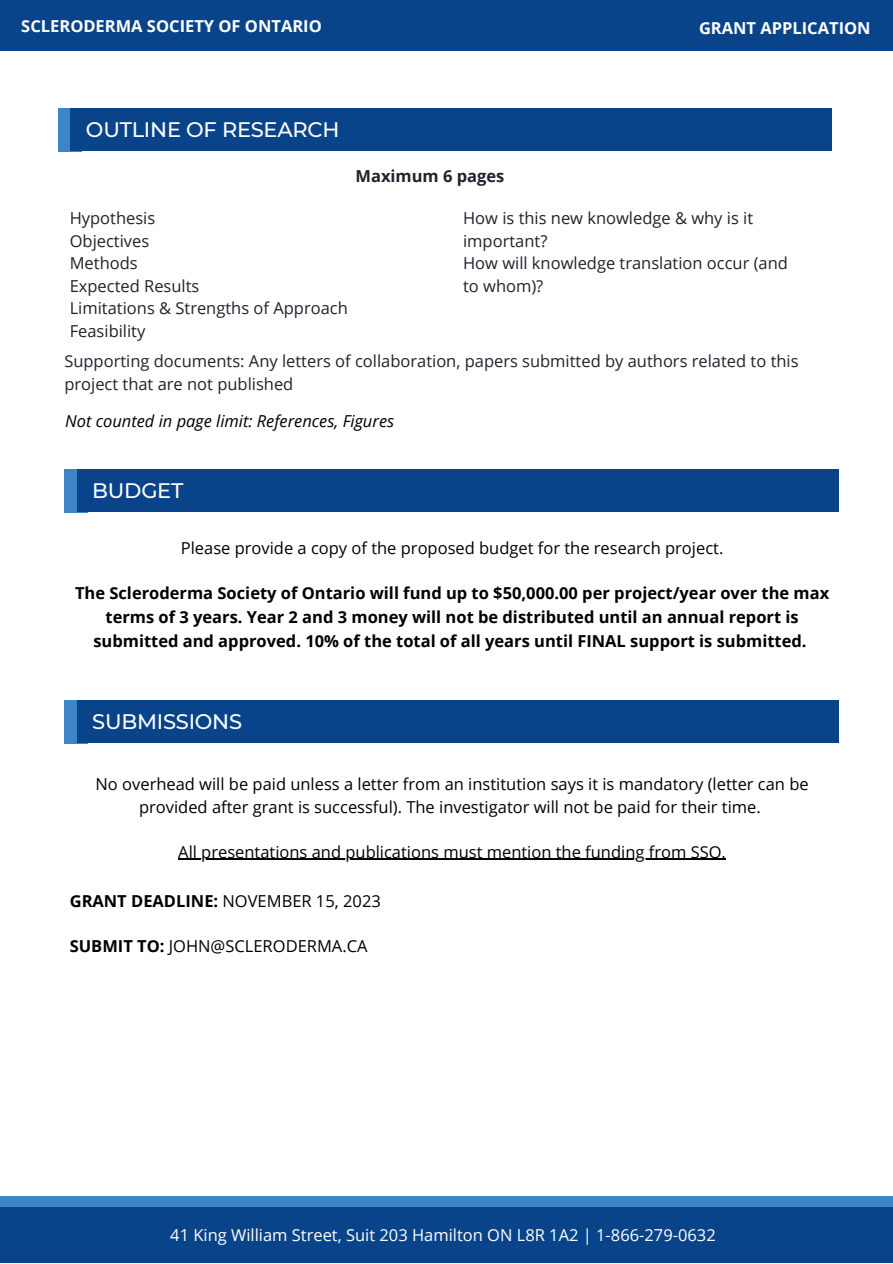
<style>
.page{position:relative;width:893px;height:1264px;background:#fff}
.page>*{position:absolute;margin:0;border:0;box-sizing:border-box;transform-origin:0 0}
.t1{font:500 21px "Montserrat";letter-spacing:-.01em;color:#fff}
.t2{font:16.5px/22.5px "Open Sans";color:#000;text-align:center}
.t3{font:16.5px/22.5px "Open Sans";color:#1e232b}
.t4{font:700 16.5px/23.5px "Open Sans";color:#000;text-align:center}
.t5{font:16.5px "Open Sans";color:#fff}
.t6{font:700 16.5px "Open Sans";color:#fff}
.t7{font:italic 16.5px "Open Sans";color:#000}
.t8{font:700 16.5px "Open Sans";color:#1e232b}
.s1{font-weight:700}
</style>
<div class="page">
<div style="left:0;top:0;width:892px;height:51px;background:#09448b"></div>
<div style="left:58px;top:108px;width:23px;height:43px;background:#3d85c6"></div>
<div style="left:71px;top:108px;width:760px;height:42px;background:#09448b"></div>
<div style="left:0;top:1206px;width:892px;height:56px;background:#09448b"></div>
<div style="left:0;top:1195px;width:892px;height:11px;background:#3d85c6"></div>
<div style="left:64px;top:469px;width:24px;height:43px;background:#3d85c6"></div>
<div style="left:77px;top:469px;width:761px;height:42px;background:#09448b"></div>
<div style="left:64px;top:700px;width:24px;height:43px;background:#3d85c6"></div>
<div style="left:77px;top:700px;width:761px;height:42px;background:#09448b"></div>
<hr style="left:178px;top:858px;width:548px;height:1px;background:#000">
<p class="t6" style="left:21px;top:14px;width:302px">SCLERODERMA SOCIETY OF ONTARIO</p>
<p class="t6" style="left:699px;top:16px;width:173px">GRANT APPLICATION</p>
<p class="t1" style="left:86px;top:116px;width:255px">OUTLINE OF RESEARCH</p>
<p class="t8" style="left:355px;top:165px;width:150px">Maximum 6 pages</p>
<p class="t3" style="left:70px;top:207px;width:279px">Hypothesis<br>Objectives<br>Methods<br>Expected Results<br>Limitations &amp; Strengths of Approach<br>Feasibility</p>
<p class="t3" style="left:463px;top:207px;width:326px">How is this new knowledge &amp; why is it important?<br>How will knowledge translation occur (and to whom)?</p>
<p class="t3" style="left:64px;top:350px;width:735px">Supporting documents: Any letters of collaboration, papers submitted by authors related to this project that are not published</p>
<p class="t7" style="left:65px;top:409px;width:330px">Not counted in page limit: References, Figures</p>
<p class="t1" style="left:92px;top:477px;width:93px">BUDGET</p>
<p class="t2" style="left:181px;top:537px;width:544px">Please provide a copy of the proposed budget for the research project.</p>
<p class="t4" style="left:75px;top:581px;width:755px">The Scleroderma Society of Ontario will fund up to $50,000.00 per project/year over the max terms of 3 years. Year 2 and 3 money will not be distributed until an annual report is submitted and approved. 10% of the total of all years until FINAL support is submitted.</p>
<p class="t1" style="left:92px;top:708px;width:151px">SUBMISSIONS</p>
<p class="t2" style="left:95px;top:772px;width:714px">No overhead will be paid unless a letter from an institution says it is mandatory (letter can be provided after grant is successful). The investigator will not be paid for their time.</p>
<p class="t2" style="left:178px;top:840px;width:549px">All presentations and publications must mention the funding from SSO.</p>
<p class="t2" style="left:70px;top:889px;width:312px"><span class="s1">GRANT DEADLINE:</span> NOVEMBER 15, 2023</p>
<p class="t2" style="left:70px;top:934px;width:299px"><span class="s1">SUBMIT TO:</span> JOHN@SCLERODERMA.CA</p>
<p class="t5" style="left:170px;top:1223px;width:547px">41 King William Street, Suit 203 Hamilton ON L8R 1A2 | 1-866-279-0632</p>
</div>
